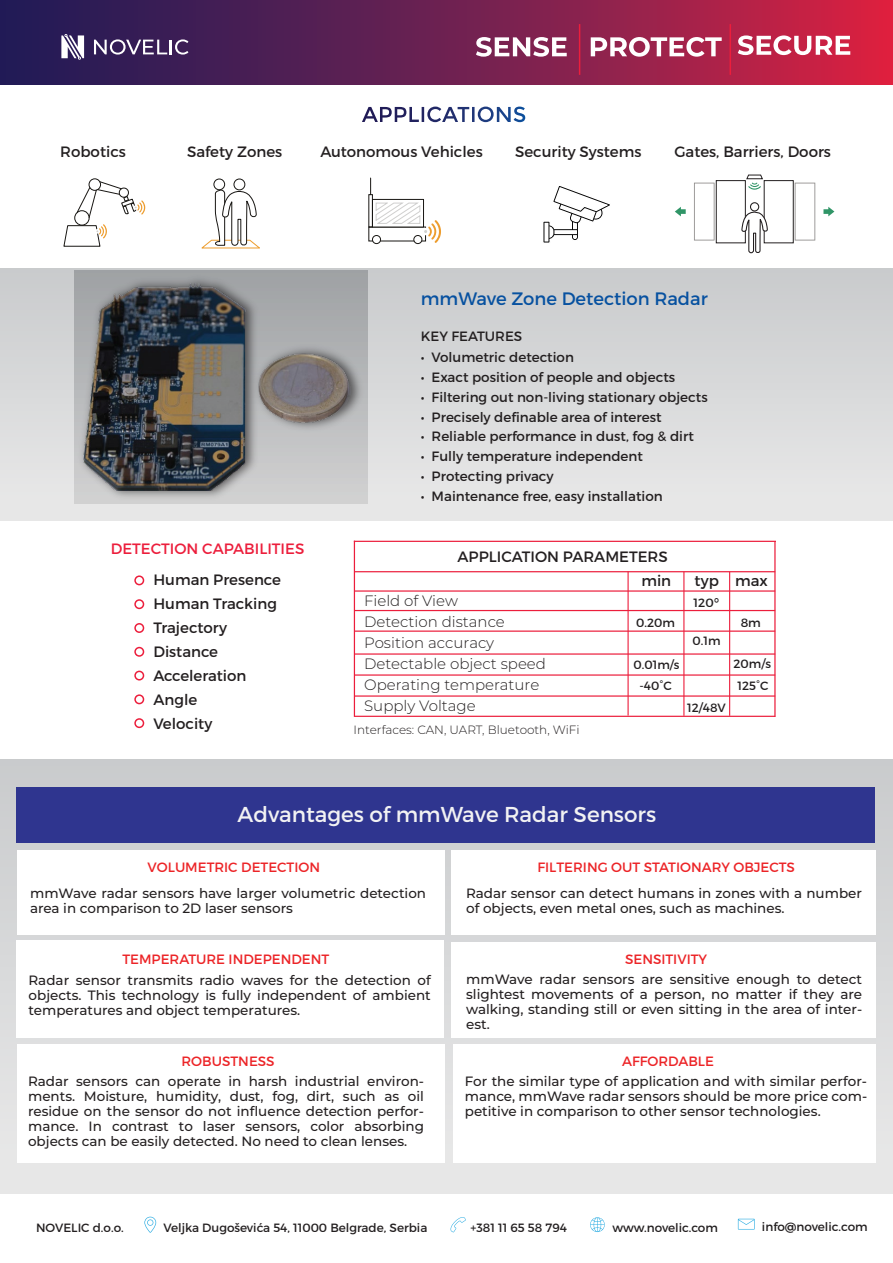
<style>
.page{position:relative;width:893px;height:1263px;background:#fff}
.page>*{position:absolute;margin:0;border:0;box-sizing:border-box;transform-origin:0 0}
.t1{font:21.6px "Montserrat";color:#f2f2f3}
.t2{font:18px "Montserrat";color:#0751a0}
.t3{font:15px/23.9px "Montserrat";color:#231f20}
.t4{font:300 15px/21px "Montserrat";color:#231f20}
.t5{font:15px "Montserrat";color:#ec1e3c}
.t6{font:500 13.5px/15px "Montserrat";color:#231f20;text-align:justify}
.t7{font:13.5px "Montserrat";color:#231f20}
.t8{font:13.5px "Montserrat";color:#ec2427}
.t9{font:12px/20.7px "Montserrat";color:#231f20;text-align:center}
.t10{font:300 12px "Montserrat";color:#231f20}
.s1{font-family:"Verdana"}
</style>
<div class="page">
<div style="left:0;top:759px;width:893px;height:434px;background:linear-gradient(to bottom,#caccce,#ebebeb)"></div>
<div style="left:0;top:268px;width:893px;height:253px;background:linear-gradient(to bottom,#c8cacc,#eaeaea)"></div>
<div style="left:0;top:0;width:893px;height:85px;background:linear-gradient(to right,#151c5a,#d22344)"></div>
<svg style="left:94px;top:39px;width:94px;height:16px"></svg>
<svg style="left:61px;top:34px;width:23px;height:26px"></svg>
<svg style="left:738px;top:35px;width:112px;height:20px"></svg>
<svg style="left:591px;top:37px;width:131px;height:20px"></svg>
<svg style="left:476px;top:37px;width:91px;height:20px"></svg>
<hr style="left:579px;top:24px;width:1px;height:51px;background:#ec1e3c">
<hr style="left:730px;top:24px;width:1px;height:51px;background:#ec1e3c">
<svg style="left:362px;top:107px;width:163px;height:15px"></svg>
<div style="left:451px;top:942px;width:424px;height:96px;background:#fff"></div>
<div style="left:451px;top:850px;width:424px;height:84px;background:#fff"></div>
<div style="left:16px;top:787px;width:859px;height:56px;background:#2f358f"></div>
<div style="left:453px;top:1045px;width:422px;height:118px;background:#fff"></div>
<div style="left:17px;top:850px;width:427px;height:84px;background:#fff"></div>
<div style="left:17px;top:1045px;width:427px;height:118px;background:#fff"></div>
<div style="left:17px;top:941px;width:427px;height:97px;background:#fff"></div>
<hr style="left:354px;top:541px;width:422px;height:1px;background:#ec1e3c">
<hr style="left:354px;top:541px;width:1px;height:176px;background:#ec1e3c">
<hr style="left:627px;top:571px;width:2px;height:144px;background:#ec1e3c">
<hr style="left:683px;top:572px;width:1px;height:144px;background:#ec1e3c">
<hr style="left:729px;top:572px;width:1px;height:144px;background:#ec1e3c">
<hr style="left:774px;top:541px;width:2px;height:176px;background:#ec1e3c">
<hr style="left:354px;top:571px;width:421px;height:1px;background:#ec1e3c">
<hr style="left:355px;top:610px;width:420px;height:1px;background:#ec1e3c">
<hr style="left:355px;top:590px;width:420px;height:2px;background:#ec1e3c">
<hr style="left:355px;top:630px;width:420px;height:2px;background:#ec1e3c">
<hr style="left:355px;top:653px;width:420px;height:2px;background:#ec1e3c">
<hr style="left:355px;top:674px;width:420px;height:2px;background:#ec1e3c">
<hr style="left:355px;top:695px;width:420px;height:2px;background:#ec1e3c">
<hr style="left:355px;top:716px;width:420px;height:1px;background:#ec1e3c">
<div style="left:134px;top:575px;width:10px;height:10px;border:2px solid #ec1e3c;border-radius:50%"></div>
<div style="left:134px;top:599px;width:10px;height:10px;border:2px solid #ec1e3c;border-radius:50%"></div>
<div style="left:134px;top:623px;width:10px;height:10px;border:2px solid #ec1e3c;border-radius:50%"></div>
<div style="left:134px;top:647px;width:10px;height:10px;border:2px solid #ec1e3c;border-radius:50%"></div>
<div style="left:134px;top:671px;width:10px;height:9px;border:2px solid #ec1e3c;border-radius:50%"></div>
<div style="left:134px;top:694px;width:10px;height:10px;border:2px solid #ec1e3c;border-radius:50%"></div>
<div style="left:134px;top:718px;width:10px;height:10px;border:2px solid #ec1e3c;border-radius:50%"></div>
<img style="left:75px;top:271px;width:293px;height:232px">
<img style="left:83px;top:284px;width:268px;height:206px">
<div style="left:368px;top:227px;width:58px;height:14px;background:#fff;border:1px solid #181613"></div>
<div style="left:372px;top:199px;width:52px;height:28px;background:linear-gradient(to right,#fff,#fff);border:1px solid #181613"></div>
<div style="left:368px;top:194px;width:5px;height:33px;border:1px solid #181613"></div>
<svg style="left:370px;top:178px;width:1px;height:17px"></svg>
<div style="left:413px;top:235px;width:9px;height:9px;border:1px solid #181613;border-radius:50%"></div>
<div style="left:372px;top:235px;width:9px;height:9px;background:#fff;border-radius:50%"></div>
<div style="left:372px;top:235px;width:9px;height:9px;border:1px solid #181613;border-radius:50%"></div>
<svg style="left:376px;top:203px;width:65px;height:40px"></svg>
<div style="left:213px;top:179px;width:12px;height:11px;border:1px solid #181613;border-radius:50%"></div>
<div style="left:233px;top:179px;width:12px;height:11px;border:1px solid #181613;border-radius:50%"></div>
<svg style="left:201px;top:188px;width:59px;height:61px"></svg>
<div style="left:89px;top:178px;width:12px;height:13px;border:1px solid #181613;border-radius:50%"></div>
<svg style="left:63px;top:181px;width:82px;height:66px"></svg>
<svg style="left:543px;top:186px;width:67px;height:57px"></svg>
<div style="left:716px;top:180px;width:30px;height:63px;background:#fff;border:1px solid #231f20"></div>
<div style="left:764px;top:180px;width:30px;height:63px;background:#fff;border:1px solid #231f20"></div>
<svg style="left:795px;top:183px;width:20px;height:57px"></svg>
<svg style="left:694px;top:183px;width:20px;height:57px"></svg>
<svg style="left:823px;top:207px;width:11px;height:9px"></svg>
<svg style="left:746px;top:174px;width:18px;height:16px"></svg>
<svg style="left:675px;top:207px;width:11px;height:9px"></svg>
<div style="left:750px;top:202px;width:9px;height:9px;border:1px solid #231f20;border-radius:50%"></div>
<svg style="left:740px;top:210px;width:28px;height:44px"></svg>
<svg style="left:451px;top:1217px;width:15px;height:15px"></svg>
<svg style="left:144px;top:1217px;width:12px;height:16px"></svg>
<svg style="left:738px;top:1219px;width:17px;height:10px"></svg>
<svg style="left:590px;top:1217px;width:15px;height:15px"></svg>
<p class="t3" style="left:60px;top:140px;width:67px">Robotics</p>
<p class="t3" style="left:187px;top:140px;width:97px">Safety Zones</p>
<p class="t3" style="left:320px;top:140px;width:164px">Autonomous Vehicles</p>
<p class="t3" style="left:515px;top:140px;width:128px">Security Systems</p>
<p class="t3" style="left:674px;top:140px;width:158px">Gates, Barriers, Doors</p>
<p class="t5" style="left:111px;top:540px;width:195px">DETECTION CAPABILITIES</p>
<p class="t3" style="left:153px;top:568px;width:129px">Human Presence<br>Human Tracking</p>
<p class="t3" style="left:153px;top:616px;width:75px">Trajectory<br>Distance</p>
<p class="t3" style="left:153px;top:687px;width:60px">Angle<br>Velocity</p>
<p class="t3" style="left:153px;top:664px;width:95px">Acceleration</p>
<h2 class="t2" style="left:421px;top:287px;width:288px">mmWave Zone Detection Radar</h2>
<p class="t7" style="left:421px;top:328px;width:103px">KEY FEATURES</p>
<p class="t7" style="left:421px;top:349px;width:155px">• Volumetric detection</p>
<p class="t7" style="left:421px;top:369px;width:256px">• Exact position of people and objects</p>
<p class="t7" style="left:421px;top:388px;width:288px">• Filtering out non-living stationary objects</p>
<p class="t7" style="left:421px;top:408px;width:242px">• Precisely definable area of interest</p>
<p class="t7" style="left:421px;top:428px;width:275px">• Reliable performance in dust, fog &amp; dirt</p>
<p class="t7" style="left:421px;top:448px;width:224px">• Fully temperature independent</p>
<p class="t7" style="left:421px;top:468px;width:134px">• Protecting privacy</p>
<p class="t7" style="left:421px;top:488px;width:244px">• Maintenance free, easy installation</p>
<p class="t3" style="left:458px;top:544px;width:212px">APPLICATION PARAMETERS</p>
<p class="t4" style="left:364px;top:589px;width:183px">Field of View<br>Detection distance<br>Position accuracy<br>Detectable object speed<br>Operating temperature<br>Supply Voltage</p>
<p class="t10" style="left:354px;top:721px;width:227px">Interfaces: CAN, UART, Bluetooth, WiFi</p>
<p class="t3" style="left:641px;top:568px;width:31px">min</p>
<p class="t3" style="left:695px;top:568px;width:75px">typ max</p>
<p class="t9" style="left:694px;top:592px;width:27px">120<span class="s1">°</span></p>
<p class="t9" style="left:636px;top:612px;width:40px">0.20m</p>
<p class="t9" style="left:741px;top:612px;width:22px">8m</p>
<p class="t9" style="left:734px;top:653px;width:39px">20m/s</p>
<p class="t9" style="left:692px;top:630px;width:30px">0.1m</p>
<p class="t9" style="left:634px;top:654px;width:47px">0.01m/s -40°C</p>
<p class="t9" style="left:737px;top:675px;width:33px">125°C</p>
<p class="t9" style="left:687px;top:697px;width:40px">12/48V</p>
<h1 class="t1" style="left:237px;top:801px;width:420px">Advantages of mmWave Radar Sensors</h1>
<p class="t8" style="left:148px;top:859px;width:174px">VOLUMETRIC DETECTION</p>
<p class="t6" style="left:30px;top:885px;width:398px">mmWave radar sensors have larger volumetric detection area in comparison to 2D laser sensors</p>
<p class="t6" style="left:466px;top:885px;width:397px">Radar sensor can detect humans in zones with a number of objects, even metal ones, such as machines.</p>
<p class="t8" style="left:537px;top:859px;width:259px">FILTERING OUT STATIONARY OBJECTS</p>
<p class="t8" style="left:122px;top:951px;width:208px">TEMPERATURE INDEPENDENT</p>
<p class="t6" style="left:29px;top:972px;width:404px">Radar sensor transmits radio waves for the detection of objects. This technology is fully independent of ambient temperatures and object temperatures.</p>
<p class="t8" style="left:182px;top:1053px;width:95px">ROBUSTNESS</p>
<p class="t6" style="left:28px;top:1073px;width:398px">Radar sensors can operate in harsh industrial environ&shy;ments. Moisture, humidity, dust, fog, dirt, such as oil residue on the sensor do not influence detection perfor&shy;mance. In contrast to laser sensors, color absorbing objects can be easily detected. No need to clean lenses.</p>
<p class="t8" style="left:625px;top:950px;width:84px">SENSITIVITY</p>
<p class="t6" style="left:466px;top:971px;width:398px">mmWave radar sensors are sensitive enough to detect slightest movements of a person, no matter if they are walking, standing still or even sitting in the area of inter&shy;est.</p>
<p class="t8" style="left:622px;top:1053px;width:93px">AFFORDABLE</p>
<p class="t6" style="left:465px;top:1073px;width:404px">For the similar type of application and with similar perfor&shy;mance, mmWave radar sensors should be more price com&shy;petitive in comparison to other sensor technologies.</p>
<p class="t9" style="left:36px;top:1217px;width:89px">NOVELIC d.o.o.</p>
<p class="t9" style="left:164px;top:1217px;width:265px">Veljka Dugoševića 54, 11000 Belgrade, Serbia</p>
<p class="t9" style="left:470px;top:1217px;width:98px">+381 11 65 58 794</p>
<p class="t9" style="left:612px;top:1217px;width:107px">www.novelic.com</p>
<p class="t9" style="left:762px;top:1216px;width:107px">info@novelic.com</p>
</div>
